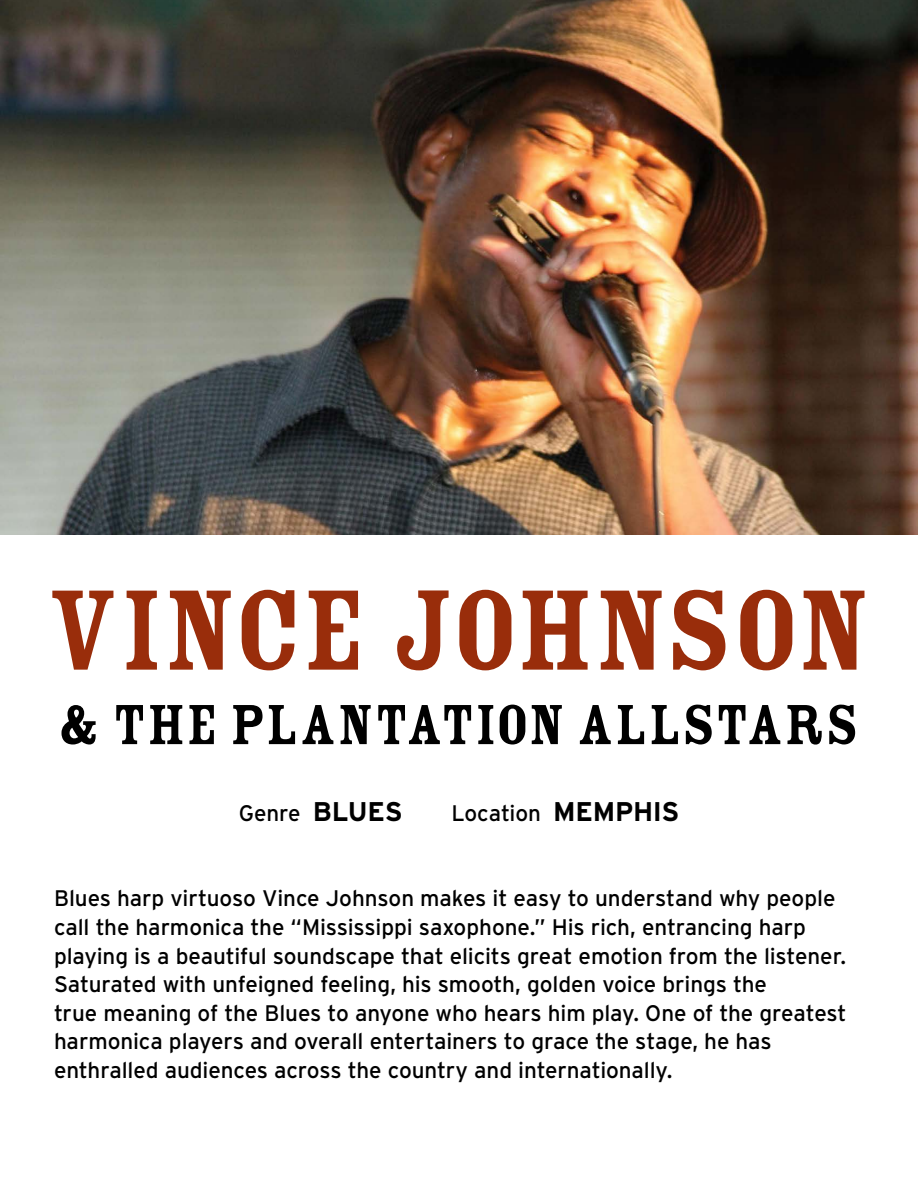
<style>
.page{position:relative;width:918px;height:1188px;background:#fff}
.page>*{position:absolute;margin:0;border:0;box-sizing:border-box;transform-origin:0 0}
.t1{font:125.4px "Rosewood Std Fill";letter-spacing:-.02em;color:#992d0b}
.t2{font:62.1px "Rosewood Std Fill";color:#000}
.t3{font:22.5px/28.5px "Interstate";letter-spacing:-.005em;color:#000}
.s1{font-weight:700;font-size:27px}
</style>
<div class="page">
<img style="left:0;top:0;width:918px;height:535px">
<h1 class="t1" style="left:46px;top:562px;width:827px">VINCE JOHNSON</h1>
<h2 class="t2" style="left:58px;top:691px;width:803px">&amp; THE PLANTATION ALLSTARS</h2>
<p class="t3" style="left:239px;top:799px;width:166px">Genre <span class="s1">BLUES</span></p>
<p class="t3" style="left:451px;top:799px;width:229px">Location <span class="s1">MEMPHIS</span></p>
<p class="t3" style="left:54px;top:884px;width:794px">Blues harp virtuoso Vince Johnson makes it easy to understand why people call the harmonica the “Mississippi saxophone.” His rich, entrancing harp playing is a beautiful soundscape that elicits great emotion from the listener.<br>Saturated with unfeigned feeling, his smooth, golden voice brings the<br>true meaning of the Blues to anyone who hears him play. One of the greatest harmonica players and overall entertainers to grace the stage, he has enthralled audiences across the country and internationally.</p>
</div>
